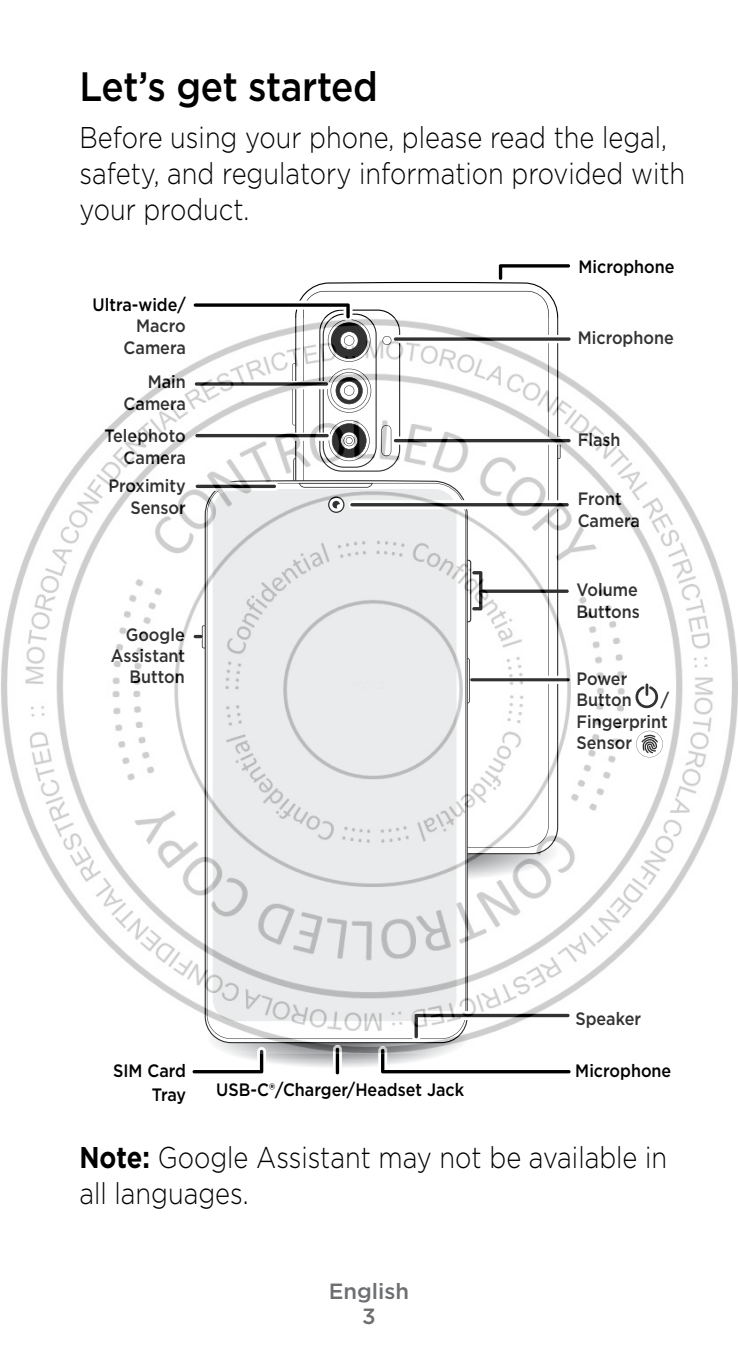
<style>
.page{position:relative;width:738px;height:1372px;background:#fff}
.page>*{position:absolute;margin:0;border:0;box-sizing:border-box;transform-origin:0 0}
.t1{font:500 40.8px "Gotham";letter-spacing:-.01em;color:#000;scale:.9 1}
.t2{font:300 30px/36px "Gotham";color:#000;scale:.85 1}
.t3{font:500 22px "Gotham";color:#6d6e71}
.t4{font:500 18px/21.2px "Gotham";color:#000;text-align:right;scale:.9 1}
.s1{font-weight:700}
</style>
<div class="page">
<svg style="left:333px;top:1045px;width:8px;height:32px"></svg>
<svg style="left:335px;top:1048px;width:4px;height:26px"></svg>
<svg style="left:192px;top:1054px;width:72px;height:20px"></svg>
<svg style="left:193px;top:303px;width:203px;height:15px"></svg>
<svg style="left:378px;top:1054px;width:193px;height:20px"></svg>
<svg style="left:498px;top:264px;width:72px;height:16px"></svg>
<img style="left:1px;top:318px;width:736px;height:736px">
<h1 class="t1" style="left:79px;top:60px;width:333px">Let’s get started</h1>
<h2 class="t2" style="left:79px;top:119px;width:713px">Before using your phone, please read the legal, safety, and regulatory information provided with your product.</h2>
<p class="t4" style="left:93px;top:294px;width:105px">Ultra-wide/<br>Macro<br>Camera</p>
<p class="t4" style="left:123px;top:371px;width:71px">Main<br>Camera</p>
<p class="t4" style="left:104px;top:425px;width:92px">Telephoto<br>Camera</p>
<p class="t4" style="left:108px;top:475px;width:87px">Proximity<br>Sensor</p>
<p class="t4" style="left:111px;top:624px;width:84px">Google<br>Assistant<br>Button</p>
<p class="t4" style="left:113px;top:1059px;width:83px;line-height:23.6px">SIM Card<br>Tray</p>
<p class="t4" style="left:216px;top:1079px;width:277px">USB-C®/Charger/Headset Jack</p>
<p class="t4" style="left:578px;top:255px;width:108px">Microphone</p>
<p class="t4" style="left:577px;top:327px;width:108px">Microphone</p>
<p class="t4" style="left:577px;top:429px;width:49px">Flash</p>
<p class="t4" style="left:577px;top:488px;width:71px;text-align:left">Front<br>Camera</p>
<p class="t4" style="left:576px;top:579px;width:72px;text-align:left">Volume<br>Buttons</p>
<p class="t4" style="left:576px;top:668px;width:63px;text-align:left">Power<br>Button</p>
<p class="t4" style="left:576px;top:689px;width:104px;text-align:justify;text-indent:84px">/ Fingerprint Sensor</p>
<p class="t4" style="left:575px;top:1008px;width:75px">Speaker</p>
<p class="t4" style="left:575px;top:1060px;width:108px">Microphone</p>
<h2 class="t2" style="left:79px;top:1139px;width:692px"><span class="s1">Note:</span> Google Assistant may not be available in all languages.</h2>
<p class="t3" style="left:328px;top:1277px;width:82px">English</p>
<p class="t3" style="left:362px;top:1302px;width:15px">3</p>
</div>
